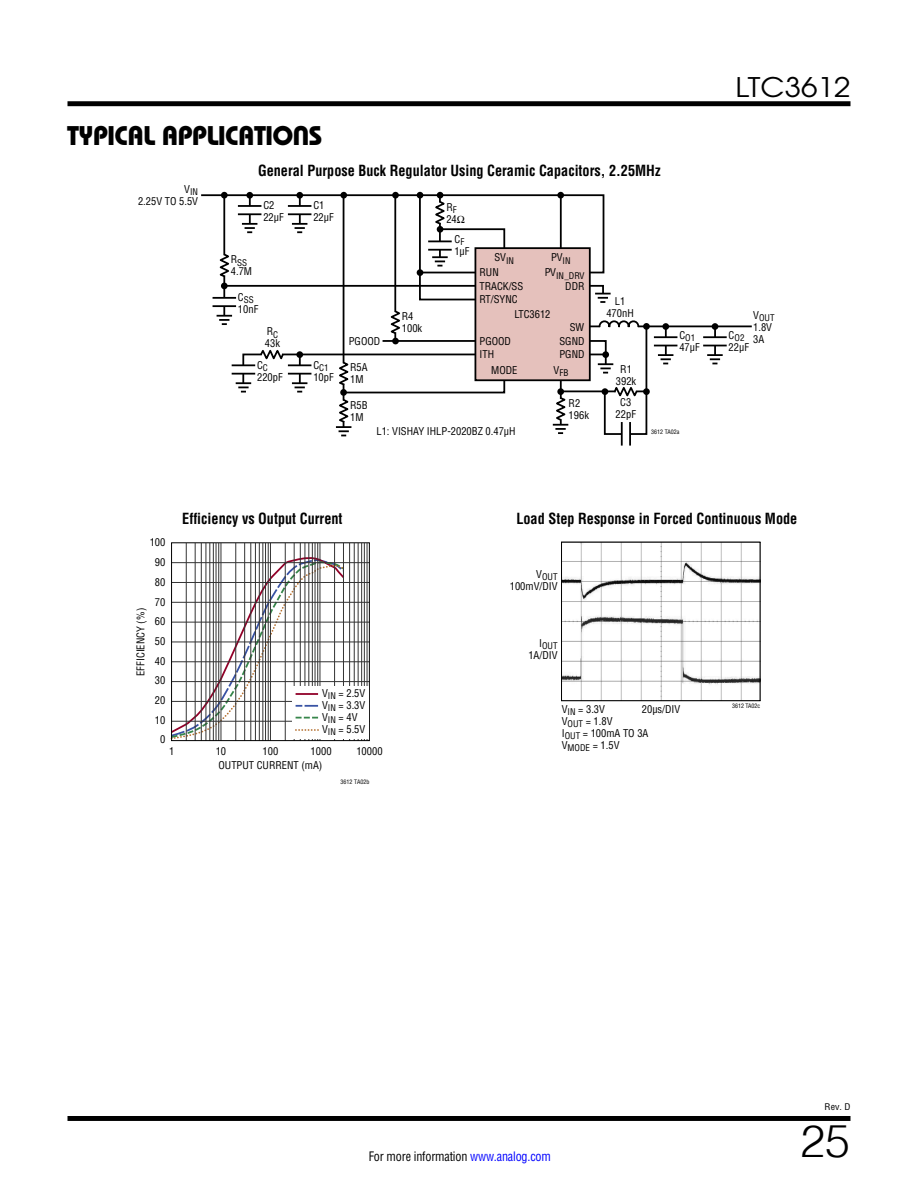
<style>
.page{position:relative;width:918px;height:1188px;background:#fff}
.page>*{position:absolute;margin:0;border:0;box-sizing:border-box;transform-origin:0 0}
.t1{font:300 45px "Helvetica";color:#000}
.t2{font:27px "Linear Bauhaus";letter-spacing:-.02em;color:#000}
.t3{font:27px "Avant Garde";color:#000;scale:1.1 1}
.t4{font:700 15px "Linear Helv Cond";color:#000;scale:.95 1}
.t5{font:12.75px "Linear Helv Cond";letter-spacing:-.015em;color:#000;scale:.95 1}
.t6{font:10.5px/12px "Linear Helv Cond";color:#000}
.t7{font:9px "Linear Helv Cond";color:#000}
.t8{font:9px "Linear Helv Cond";color:#000;scale:1.1 1}
.t9{font:6px "Linear Helv Cond";color:#000}
.s1{color:#00f}
</style>
<div class="page">
<div style="left:68px;top:1116px;width:782px;height:5px;background:#000"></div>
<div style="left:68px;top:101px;width:782px;height:5px;background:#000"></div>
<hr style="left:665px;top:326px;width:2px;height:33px;background:#000">
<hr style="left:586px;top:325px;width:166px;height:2px;background:#000">
<svg style="left:658px;top:354px;width:15px;height:10px"></svg>
<svg style="left:663px;top:338px;width:5px;height:7px"></svg>
<hr style="left:654px;top:336px;width:23px;height:2px;background:#000">
<svg style="left:654px;top:345px;width:23px;height:1px"></svg>
<hr style="left:621px;top:422px;width:2px;height:24px;background:#000">
<hr style="left:629px;top:422px;width:2px;height:24px;background:#000">
<div style="left:662px;top:323px;width:7px;height:7px;background:#000;border-radius:50%"></div>
<hr style="left:714px;top:326px;width:2px;height:33px;background:#000">
<hr style="left:713px;top:355px;width:4px;height:10px;background:#9a9a9a">
<svg style="left:707px;top:354px;width:16px;height:10px"></svg>
<hr style="left:703px;top:336px;width:24px;height:2px;background:#000">
<svg style="left:703px;top:337px;width:24px;height:9px"></svg>
<div style="left:712px;top:323px;width:6px;height:7px;background:#000;border-radius:50%"></div>
<svg style="left:201px;top:193px;width:447px;height:243px"></svg>
<div style="left:340px;top:192px;width:7px;height:7px;background:#000;border-radius:50%"></div>
<hr style="left:172px;top:562px;width:197px;height:1px;background:#333">
<hr style="left:172px;top:602px;width:197px;height:1px;background:#333">
<hr style="left:172px;top:662px;width:197px;height:1px;background:#333">
<hr style="left:172px;top:582px;width:198px;height:1px;background:#333">
<hr style="left:172px;top:622px;width:198px;height:1px;background:#333">
<hr style="left:172px;top:642px;width:198px;height:1px;background:#333">
<hr style="left:172px;top:681px;width:198px;height:1px;background:#333">
<hr style="left:221px;top:543px;width:1px;height:198px;background:#333">
<hr style="left:218px;top:543px;width:1px;height:198px;background:#333">
<hr style="left:216px;top:543px;width:1px;height:198px;background:#333">
<hr style="left:213px;top:543px;width:1px;height:198px;background:#333">
<hr style="left:210px;top:543px;width:1px;height:198px;background:#333">
<hr style="left:206px;top:543px;width:1px;height:198px;background:#333">
<hr style="left:201px;top:543px;width:1px;height:198px;background:#333">
<hr style="left:195px;top:543px;width:1px;height:198px;background:#333">
<hr style="left:186px;top:543px;width:1px;height:198px;background:#333">
<hr style="left:270px;top:543px;width:1px;height:198px;background:#333">
<hr style="left:268px;top:543px;width:1px;height:198px;background:#333">
<hr style="left:265px;top:543px;width:1px;height:198px;background:#333">
<hr style="left:263px;top:543px;width:1px;height:198px;background:#333">
<hr style="left:259px;top:543px;width:1px;height:198px;background:#333">
<hr style="left:255px;top:543px;width:1px;height:198px;background:#333">
<hr style="left:251px;top:543px;width:1px;height:198px;background:#333">
<hr style="left:244px;top:543px;width:1px;height:198px;background:#333">
<hr style="left:236px;top:543px;width:1px;height:198px;background:#333">
<hr style="left:320px;top:543px;width:1px;height:198px;background:#333">
<hr style="left:317px;top:543px;width:1px;height:198px;background:#333">
<hr style="left:315px;top:543px;width:1px;height:198px;background:#333">
<hr style="left:312px;top:543px;width:1px;height:198px;background:#333">
<hr style="left:309px;top:543px;width:1px;height:198px;background:#333">
<hr style="left:305px;top:543px;width:1px;height:198px;background:#333">
<hr style="left:300px;top:543px;width:1px;height:198px;background:#333">
<hr style="left:294px;top:543px;width:1px;height:198px;background:#333">
<hr style="left:285px;top:543px;width:1px;height:198px;background:#333">
<hr style="left:367px;top:543px;width:1px;height:198px;background:#333">
<hr style="left:364px;top:543px;width:1px;height:198px;background:#333">
<hr style="left:361px;top:543px;width:1px;height:198px;background:#333">
<hr style="left:358px;top:543px;width:1px;height:198px;background:#333">
<hr style="left:354px;top:543px;width:1px;height:198px;background:#333">
<hr style="left:349px;top:543px;width:1px;height:198px;background:#333">
<hr style="left:343px;top:543px;width:1px;height:198px;background:#333">
<hr style="left:334px;top:543px;width:1px;height:198px;background:#333">
<div style="left:171px;top:542px;width:199px;height:199px;border:1px solid #000"></div>
<div style="left:292px;top:686px;width:77px;height:53px;background:#fff"></div>
<svg style="left:170px;top:556px;width:176px;height:184px"></svg>
<img style="left:563px;top:544px;width:195px;height:155px">
<div style="left:561px;top:542px;width:199px;height:159px;border:1px solid #000"></div>
<h2 class="t2" style="left:67px;top:119px;width:257px">TYPICAL APPLICATIONS</h2>
<h3 class="t4" style="left:258px;top:161px;width:425px">General Purpose Buck Regulator Using Ceramic Capacitors, 2.25MHz</h3>
<p class="t7" style="left:184px;top:187px;width:15px"><sup>V</sup>IN</p>
<p class="t6" style="left:138px;top:195px;width:62px">2.25V TO 5.5V</p>
<p class="t6" style="left:263px;top:199px;width:22px">C2<br>22µF</p>
<p class="t6" style="left:313px;top:199px;width:22px">C1<br>22µF</p>
<p class="t6" style="left:446px;top:201px;width:20px">R<sub>F<br></sub>24Ω</p>
<p class="t7" style="left:231px;top:257px;width:18px"><sup>R</sup>SS</p>
<p class="t6" style="left:231px;top:265px;width:23px">4.7M</p>
<p class="t7" style="left:238px;top:294px;width:17px"><sup>C</sup>SS</p>
<p class="t6" style="left:238px;top:303px;width:22px">10nF</p>
<p class="t6" style="left:265px;top:325px;width:17px">R<sub>C<br></sub>43k</p>
<p class="t6" style="left:257px;top:359px;width:27px">C<sub>C<br></sub>220pF</p>
<p class="t7" style="left:313px;top:362px;width:17px"><sup>C</sup>C1</p>
<p class="t6" style="left:313px;top:371px;width:22px">10pF</p>
<p class="t6" style="left:455px;top:233px;width:16px">C<sub>F<br></sub>1µF</p>
<p class="t6" style="left:494px;top:251px;width:21px">SV<sub>IN</sub></p>
<p class="t6" style="left:551px;top:251px;width:21px">PV<sub>IN</sub></p>
<p class="t6" style="left:480px;top:266px;width:45px;line-height:13.5px">RUN<br>TRACK/SS<br>RT/SYNC</p>
<p class="t6" style="left:480px;top:334px;width:33px;line-height:13.5px">PGOOD<br>ITH</p>
<p class="t7" style="left:545px;top:270px;width:41px"><sup>PV</sup>IN_DRV</p>
<p class="t6" style="left:565px;top:280px;width:21px">DDR</p>
<p class="t6" style="left:515px;top:308px;width:37px">LTC3612</p>
<p class="t6" style="left:402px;top:310px;width:22px">R4<br>100k</p>
<p class="t6" style="left:570px;top:321px;width:16px">SW</p>
<p class="t6" style="left:349px;top:335px;width:33px">PGOOD</p>
<p class="t6" style="left:559px;top:334px;width:27px;line-height:13.5px">SGND<br>PGND</p>
<p class="t6" style="left:350px;top:362px;width:19px">R5A<br>1M</p>
<p class="t6" style="left:350px;top:399px;width:19px">R5B<br>1M</p>
<p class="t6" style="left:491px;top:364px;width:28px">MODE</p>
<p class="t7" style="left:554px;top:367px;width:16px"><sup>V</sup>FB</p>
<p class="t6" style="left:569px;top:397px;width:22px">R2<br>196k</p>
<p class="t6" style="left:606px;top:295px;width:29px;text-align:center">L1<br>470nH</p>
<p class="t6" style="left:616px;top:363px;width:22px;text-align:center">R1<br>392k</p>
<p class="t6" style="left:616px;top:396px;width:22px;text-align:center">C3<br>22pF</p>
<p class="t7" style="left:679px;top:332px;width:18px"><sup>C</sup>O1</p>
<p class="t6" style="left:679px;top:341px;width:22px">47µF</p>
<p class="t6" style="left:376px;top:425px;width:141px">L1: VISHAY IHLP-2020BZ 0.47µH</p>
<p class="t9" style="left:651px;top:428px;width:30px">3612 TA02a</p>
<h2 class="t3" style="left:736px;top:70px;width:106px">LTC3612</h2>
<p class="t7" style="left:753px;top:312px;width:23px"><sup>V</sup>OUT</p>
<p class="t6" style="left:753px;top:321px;width:20px">1.8V<br>3A</p>
<p class="t7" style="left:729px;top:332px;width:18px"><sup>C</sup>O2</p>
<p class="t6" style="left:729px;top:341px;width:22px">22µF</p>
<p class="t6" style="left:150px;top:537px;width:17px">100</p>
<p class="t6" style="left:155px;top:556px;width:12px">90</p>
<p class="t6" style="left:135px;top:676px;width:69px;rotate:-90deg">EFFICIENCY (%)</p>
<p class="t6" style="left:155px;top:576px;width:12px">80</p>
<p class="t6" style="left:155px;top:592px;width:12px;line-height:19.6px">70<br>60</p>
<p class="t6" style="left:155px;top:655px;width:12px">40</p>
<p class="t6" style="left:155px;top:635px;width:12px">50</p>
<p class="t6" style="left:155px;top:674px;width:12px">30</p>
<h3 class="t4" style="left:182px;top:509px;width:170px">Efficiency vs Output Current</h3>
<h3 class="t4" style="left:516px;top:509px;width:297px">Load Step Response in Forced Continuous Mode</h3>
<p class="t7" style="left:536px;top:571px;width:23px"><sup>V</sup>OUT</p>
<p class="t6" style="left:510px;top:580px;width:49px">100mV/DIV</p>
<p class="t7" style="left:539px;top:640px;width:20px"><sup>I</sup>OUT</p>
<p class="t6" style="left:528px;top:649px;width:31px">1A/DIV</p>
<p class="t6" style="left:155px;top:690px;width:12px;line-height:19.6px">20<br>10</p>
<p class="t6" style="left:160px;top:733px;width:7px">0</p>
<p class="t6" style="left:322px;top:687px;width:45px">V<sub>IN</sub> = 2.5V<br>V<sub>IN</sub> = 3.3V<br>V<sub>IN</sub> = 4V<br>V<sub>IN</sub> = 5.5V</p>
<p class="t6" style="left:169px;top:745px;width:7px">1</p>
<p class="t6" style="left:263px;top:745px;width:17px">100</p>
<p class="t6" style="left:311px;top:745px;width:22px">1000</p>
<p class="t6" style="left:356px;top:745px;width:28px">10000</p>
<p class="t9" style="left:341px;top:778px;width:30px">3612 TA02b</p>
<p class="t6" style="left:216px;top:745px;width:12px">10</p>
<p class="t6" style="left:219px;top:759px;width:105px">OUTPUT CURRENT (mA)</p>
<p class="t6" style="left:642px;top:703px;width:40px">20µs/DIV</p>
<p class="t9" style="left:732px;top:702px;width:30px">3612 TA02c</p>
<p class="t6" style="left:562px;top:703px;width:88px">V<sub>IN</sub> = 3.3V<br>V<sub>OUT</sub> = 1.8V<br>I<sub>OUT</sub> = 100mA TO 3A<br>V<sub>MODE</sub> = 1.5V</p>
<p class="t5" style="left:369px;top:1148px;width:193px">For more information <span class="s1">www.analog.com</span></p>
<p class="t8" style="left:825px;top:1102px;width:25px">Rev. D</p>
<h1 class="t1" style="left:800px;top:1103px;width:52px">25</h1>
</div>
